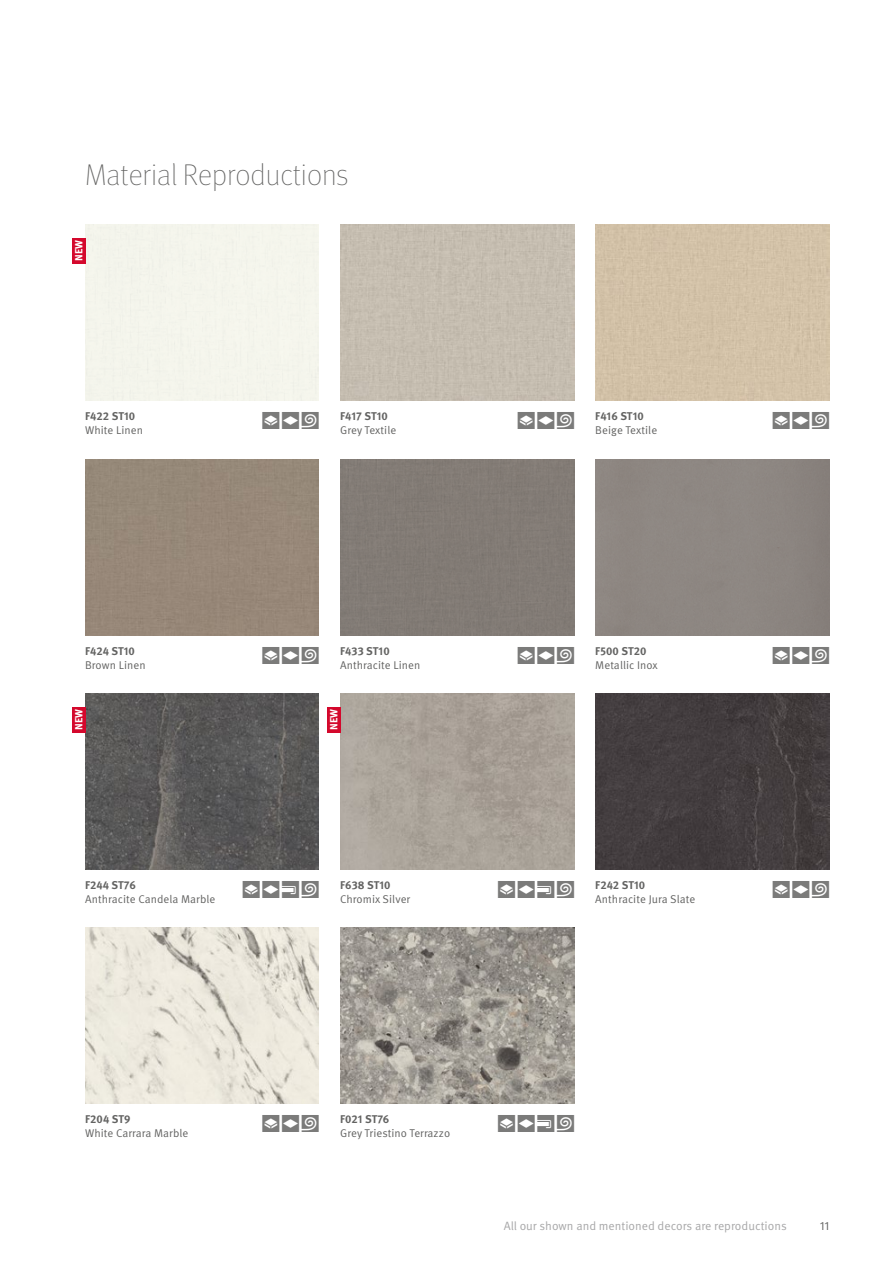
<style>
.page{position:relative;width:893px;height:1263px;background:#fff}
.page>*{position:absolute;margin:0;border:0;box-sizing:border-box;transform-origin:0 0}
.t1{font:100 30px "Meta Pro";color:#636362}
.t2{font:21.3px "Icons EDP";letter-spacing:.125em;color:#7b7b7a}
.t3{font:12px "Meta Pro Norm";color:#a7a7a8}
.t4{font:12px "Meta Pro Norm";color:#636362}
.t5{font:11.25px "Meta Pro Norm";letter-spacing:.005em;color:#636362}
.t6{font:700 11.25px "Meta Pro";letter-spacing:.005em;color:#636362}
.t7{font:700 10.5px "Meta Pro";color:#fff}
</style>
<div class="page">
<div style="left:340px;top:225px;width:234px;height:175px;background:#c5bdb0"></div>
<img style="left:340px;top:694px;width:234px;height:175px">
<img style="left:340px;top:928px;width:234px;height:175px">
<div style="left:85px;top:225px;width:234px;height:175px;background:#f4f5ec"></div>
<img style="left:85px;top:694px;width:234px;height:175px">
<img style="left:85px;top:928px;width:234px;height:175px">
<div style="left:595px;top:225px;width:234px;height:175px;background:#d3c2a8"></div>
<img style="left:595px;top:694px;width:234px;height:175px">
<div style="left:72px;top:238px;width:13px;height:26px;background:#d4082c"></div>
<div style="left:327px;top:706px;width:13px;height:26px;background:#d4082c"></div>
<div style="left:72px;top:706px;width:13px;height:26px;background:#d4082c"></div>
<h1 class="t1" style="left:85px;top:154px;width:265px">Material Reproductions</h1>
<p class="t7" style="left:72px;top:261px;width:22px;rotate:-90deg">NEW</p>
<p class="t6" style="left:85px;top:409px;width:52px">F422 ST10</p>
<p class="t5" style="left:85px;top:422px;width:60px">White Linen</p>
<h2 class="t2" style="left:263px;top:409px;width:58px">CEF</h2>
<p class="t6" style="left:340px;top:409px;width:49px">F417 ST10</p>
<p class="t5" style="left:340px;top:422px;width:58px">Grey Textile</p>
<h2 class="t2" style="left:518px;top:409px;width:58px">CEF</h2>
<p class="t6" style="left:595px;top:409px;width:50px">F416 ST10</p>
<p class="t5" style="left:595px;top:422px;width:63px">Beige Textile</p>
<h2 class="t2" style="left:773px;top:409px;width:58px">CEF</h2>
<p class="t6" style="left:85px;top:644px;width:51px">F424 ST10</p>
<p class="t5" style="left:85px;top:657px;width:62px">Brown Linen</p>
<h2 class="t2" style="left:263px;top:644px;width:58px">CEF</h2>
<p class="t6" style="left:340px;top:644px;width:51px">F433 ST10</p>
<p class="t5" style="left:340px;top:657px;width:82px">Anthracite Linen</p>
<h2 class="t2" style="left:518px;top:644px;width:58px">CEF</h2>
<p class="t6" style="left:595px;top:644px;width:53px">F500 ST20</p>
<p class="t5" style="left:595px;top:657px;width:64px">Metallic Inox</p>
<h2 class="t2" style="left:773px;top:644px;width:58px">CEF</h2>
<p class="t7" style="left:72px;top:730px;width:22px;rotate:-90deg">NEW</p>
<p class="t7" style="left:327px;top:730px;width:22px;rotate:-90deg">NEW</p>
<p class="t6" style="left:85px;top:878px;width:52px">F244 ST76</p>
<p class="t5" style="left:85px;top:891px;width:132px">Anthracite Candela Marble</p>
<h2 class="t2" style="left:243px;top:878px;width:78px">CEIF</h2>
<p class="t6" style="left:340px;top:878px;width:52px">F638 ST10</p>
<p class="t5" style="left:340px;top:891px;width:72px">Chromix Silver</p>
<h2 class="t2" style="left:498px;top:878px;width:78px">CEIF</h2>
<p class="t6" style="left:595px;top:878px;width:52px">F242 ST10</p>
<p class="t5" style="left:595px;top:891px;width:101px">Anthracite Jura Slate</p>
<h2 class="t2" style="left:773px;top:878px;width:58px">CEF</h2>
<p class="t6" style="left:85px;top:1112px;width:47px">F204 ST9</p>
<p class="t5" style="left:85px;top:1125px;width:105px">White Carrara Marble</p>
<h2 class="t2" style="left:263px;top:1112px;width:58px">CEF</h2>
<p class="t6" style="left:340px;top:1112px;width:51px">F021 ST76</p>
<p class="t5" style="left:340px;top:1125px;width:112px">Grey Triestino Terrazzo</p>
<h2 class="t2" style="left:498px;top:1112px;width:78px">CEIF</h2>
<p class="t3" style="left:504px;top:1217px;width:284px">All our shown and mentioned decors are reproductions</p>
<p class="t4" style="left:820px;top:1216px;width:11px">11</p>
</div>
